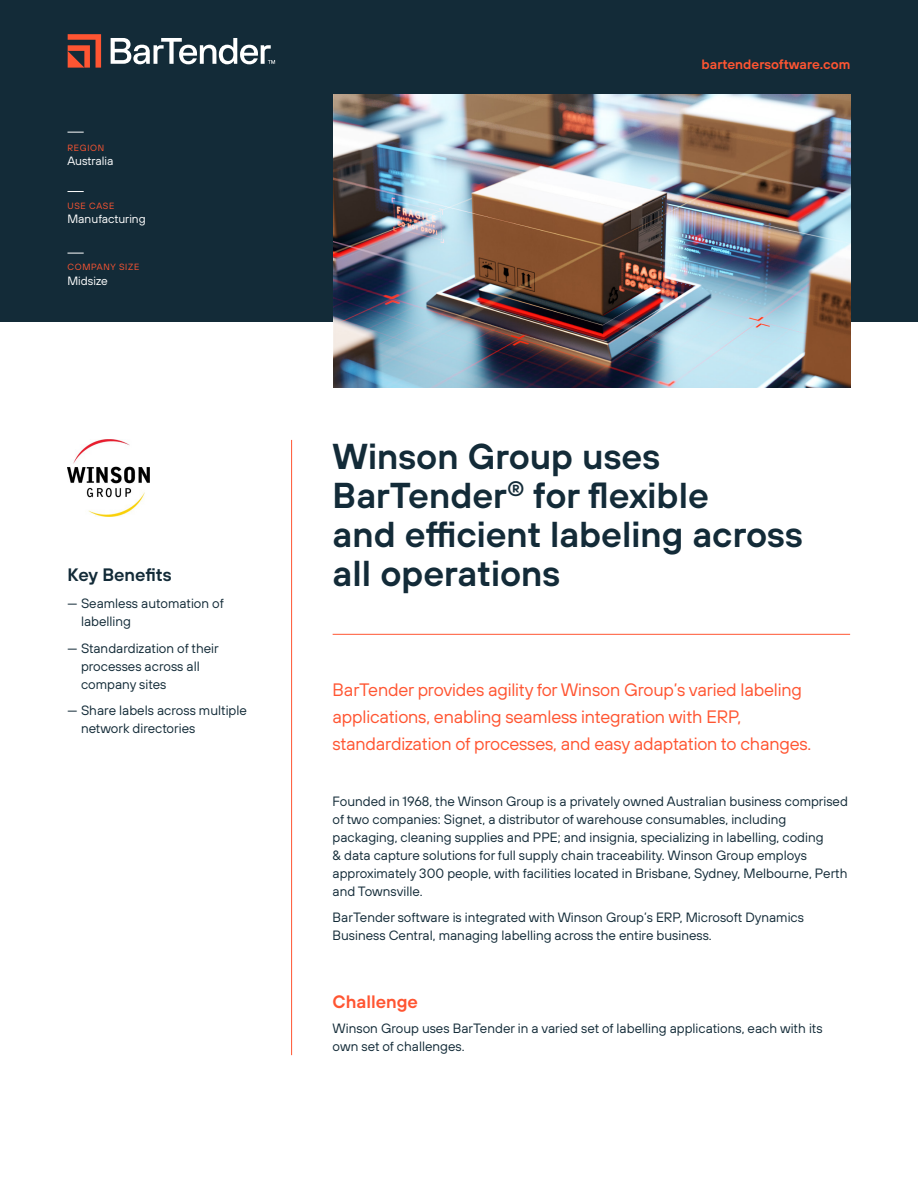
<style>
.page{position:relative;width:918px;height:1188px;background:#fff}
.page>*{position:absolute;margin:0;border:0;box-sizing:border-box;transform-origin:0 0}
.Main_Header{font:36px/39px "TT Hoves Pro Dm Bd";color:#132b38}
.Intro_Headline{font:18px/27px "TT Hoves Pro";letter-spacing:-.01em;color:#ff5532}
.Subhead_-_Sidebar{font:18px "TT Hoves Pro Dm Bd";color:#132b38}
.Subhead{font:18px "TT Hoves Pro Dm Bd";color:#ff5532}
.Body{font:13.5px/18px "TT Hoves Pro";color:#132b38}
.Bullet{font:13.5px/18px "TT Hoves Pro";color:#132b38}
.t1{font:13.5px "TT Hoves Pro Dm Bd";color:#ff5532}
.t2{font:12px "TT Hoves Pro";color:#fff}
.t3{font:9px "TT Hoves Pro";letter-spacing:.075em;color:#ff5532}
</style>
<div class="page">
<div style="left:0;top:0;width:918px;height:322px;background:#132b38"></div>
<svg style="left:68px;top:34px;width:33px;height:34px"></svg>
<svg style="left:111px;top:38px;width:164px;height:26px"></svg>
<img style="left:68px;top:440px;width:82px;height:77px">
<hr style="left:291px;top:440px;width:1px;height:615px;background:#ff5532">
<img style="left:333px;top:94px;width:517px;height:293px">
<hr style="left:333px;top:634px;width:517px;height:1px;background:#ff5532">
<svg style="left:68px;top:132px;width:16px;height:1px"></svg>
<svg style="left:68px;top:191px;width:16px;height:1px"></svg>
<svg style="left:68px;top:253px;width:16px;height:1px"></svg>
<p class="t3" style="left:68px;top:141px;width:38px">REGION</p>
<p class="t2" style="left:68px;top:153px;width:48px">Australia</p>
<p class="t3" style="left:68px;top:200px;width:48px">USE CASE</p>
<p class="t2" style="left:68px;top:211px;width:80px">Manufacturing</p>
<p class="t3" style="left:68px;top:261px;width:73px">COMPANY SIZE</p>
<p class="t2" style="left:68px;top:273px;width:42px">Midsize</p>
<p class="Subhead_-_Sidebar" style="left:68px;top:562px;width:106px">Key Benefits</p>
<p class="Bullet" style="left:81px;top:595px;width:144px;text-indent:-14px">— Seamless automation of labelling</p>
<p class="Bullet" style="left:81px;top:639px;width:139px;text-indent:-14px">— Standardization of their processes across all company sites</p>
<p class="Bullet" style="left:81px;top:702px;width:167px;text-indent:-14px">— Share labels across multiple network directories</p>
<p class="t1" style="left:702px;top:54px;width:150px">bartendersoftware.com</p>
<p class="Main_Header" style="left:333px;top:437px;width:472px">Winson Group uses<br>BarTender<sup>®</sup> for flexible<br>and efficient labeling across all operations</p>
<p class="Intro_Headline" style="left:333px;top:676px;width:480px">BarTender provides agility for Winson Group’s varied labeling applications, enabling seamless integration with ERP, standardization of processes, and easy adaptation to changes.</p>
<p class="Body" style="left:333px;top:792px;width:517px">Founded in 1968, the Winson Group is a privately owned Australian business comprised of two companies: Signet, a distributor of warehouse consumables, including packaging, cleaning supplies and PPE; and insignia, specializing in labelling, coding<br>&amp; data capture solutions for full supply chain traceability. Winson Group employs approximately 300 people, with facilities located in Brisbane, Sydney, Melbourne, Perth and Townsville.</p>
<p class="Body" style="left:333px;top:909px;width:473px">BarTender software is integrated with Winson Group’s ERP, Microsoft Dynamics<br>Business Central, managing labelling across the entire business.</p>
<p class="Subhead" style="left:333px;top:989px;width:87px">Challenge</p>
<p class="Body" style="left:333px;top:1020px;width:491px">Winson Group uses BarTender in a varied set of labelling applications, each with its own set of challenges.</p>
</div>
